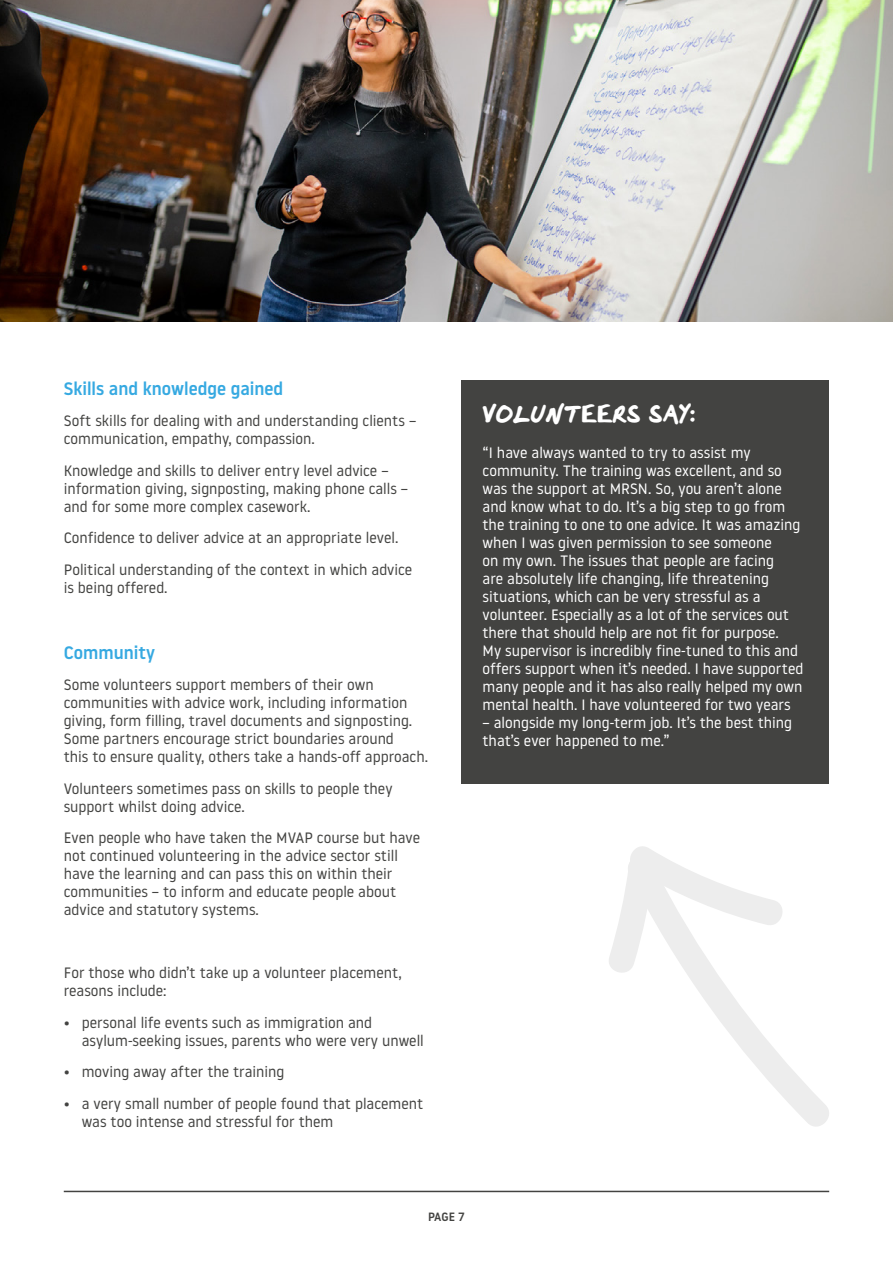
<style>
.page{position:relative;width:893px;height:1263px;background:#fff}
.page>*{position:absolute;margin:0;border:0;box-sizing:border-box;transform-origin:0 0}
.t1{font:24px "MVAP Hand";letter-spacing:-.015em;color:#fff}
.t2{font:500 18px "Noway";color:#36a9e1}
.t3{font:15px/18px "Noway";color:#434341}
.t4{font:15px/18px "Noway";color:#fff}
.t5{font:500 12px "Noway";color:#434341}
</style>
<div class="page">
<img style="left:0;top:0;width:893px;height:321px">
<svg style="left:690px;top:979px;width:139px;height:148px"></svg>
<svg style="left:609px;top:846px;width:173px;height:133px"></svg>
<hr style="left:64px;top:1191px;width:765px;height:1px;background:#434341">
<div style="left:461px;top:381px;width:368px;height:403px;background:#434341"></div>
<p class="t2" style="left:64px;top:376px;width:221px">Skills and knowledge gained</p>
<p class="t3" style="left:64px;top:411px;width:354px">Soft skills for dealing with and understanding clients – communication, empathy, compassion.</p>
<p class="t3" style="left:64px;top:461px;width:346px">Knowledge and skills to deliver entry level advice – information giving, signposting, making phone calls – and for some more complex casework.</p>
<p class="t3" style="left:64px;top:521px;width:350px;line-height:31.5px">Confidence to deliver advice at an appropriate level.<br>Political understanding of the context in which advice</p>
<p class="t3" style="left:64px;top:578px;width:105px">is being offered.</p>
<p class="t2" style="left:64px;top:640px;width:93px">Community</p>
<p class="t3" style="left:64px;top:675px;width:366px">Some volunteers support members of their own communities with advice work, including information giving, form filling, travel documents and signposting.<br>Some partners encourage strict boundaries around<br>this to ensure quality, others take a hands-off approach.</p>
<p class="t3" style="left:64px;top:779px;width:330px">Volunteers sometimes pass on skills to people they support whilst doing advice.</p>
<p class="t3" style="left:64px;top:828px;width:358px">Even people who have taken the MVAP course but have not continued volunteering in the advice sector still have the learning and can pass this on within their communities – to inform and educate people about advice and statutory systems.</p>
<p class="t3" style="left:64px;top:963px;width:339px">For those who didn’t take up a volunteer placement, reasons include:</p>
<p class="t3" style="left:82px;top:1013px;width:343px;text-indent:-18px">• personal life events such as immigration and asylum-seeking issues, parents who were very unwell</p>
<p class="t3" style="left:64px;top:1062px;width:222px">• moving away after the training</p>
<p class="t3" style="left:82px;top:1094px;width:343px;text-indent:-18px">• a very small number of people found that placement was too intense and stressful for them</p>
<h1 class="t1" style="left:483px;top:398px;width:214px">VOLUNTEERS SAY:</h1>
<p class="t4" style="left:483px;top:443px;width:322px">“I have always wanted to try to assist my community. The training was excellent, and so was the support at MRSN. So, you aren’t alone and know what to do. It’s a big step to go from the training to one to one advice. It was amazing when I was given permission to see someone<br>on my own. The issues that people are facing<br>are absolutely life changing, life threatening situations, which can be very stressful as a volunteer. Especially as a lot of the services out there that should help are not fit for purpose.<br>My supervisor is incredibly fine-tuned to this and offers support when it’s needed. I have supported many people and it has also really helped my own mental health. I have volunteered for two years</p>
<p class="t4" style="left:483px;top:713px;width:311px">– alongside my long-term job. It’s the best thing that’s ever happened to me.”</p>
<p class="t5" style="left:428px;top:1208px;width:38px">PAGE 7</p>
</div>
